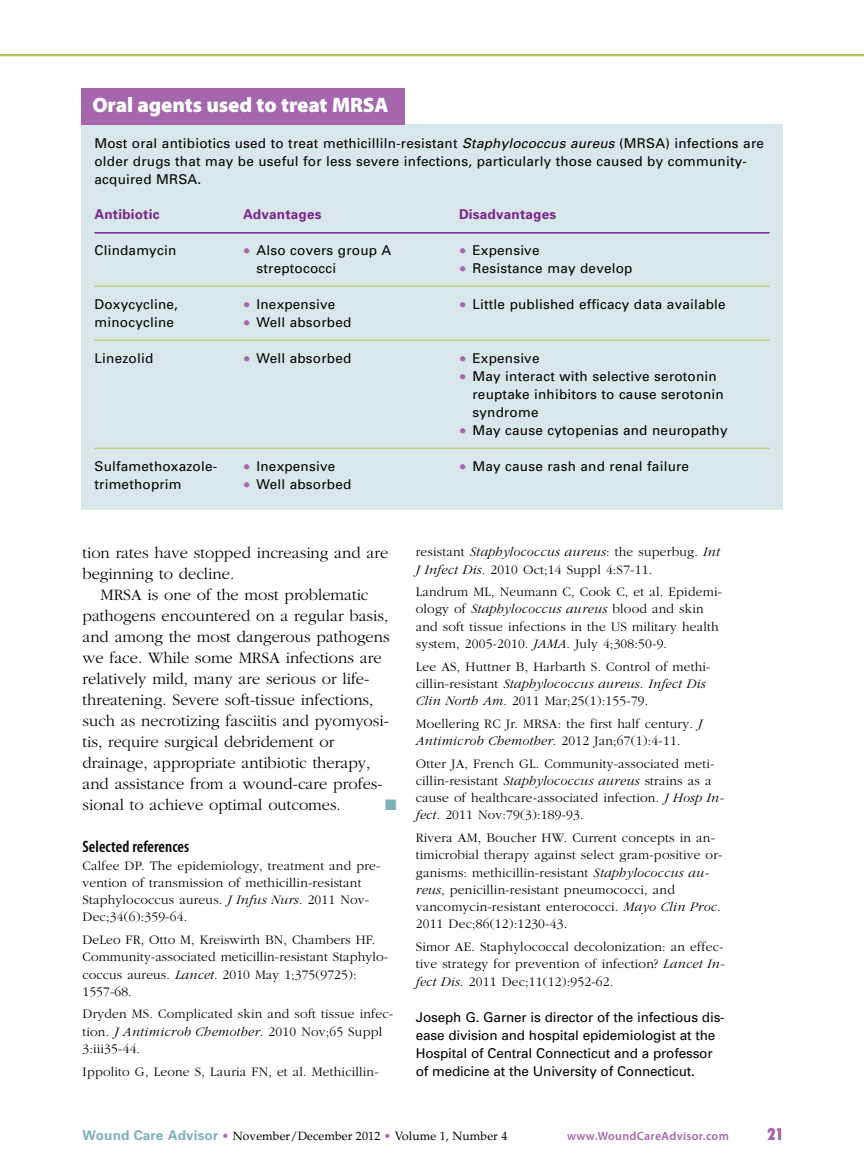
<style>
.page{position:relative;width:864px;height:1175px;background:#fff}
.page>*{position:absolute;margin:0;border:0;box-sizing:border-box;transform-origin:0 0}
.t1{font:900 21px "Myriad Pro";letter-spacing:-.005em;color:#fff}
.t2{font:300 16.5px/21px "Garamond";color:#000}
.t3{font:600 condensed 16.5px "Myriad Pro";letter-spacing:.005em;color:#000}
.t4{font:900 condensed 16.5px "Futura BT";color:#a566ae}
.t5{font:15px "Zapf Dingbats ITC";color:#7db1b9}
.t6{font:300 13.5px/17.2px "Garamond";letter-spacing:.015em;color:#000}
.t7{font:13.5px/18px "Univers";letter-spacing:.015em;color:#000}
.t8{font:13.5px/18px "Univers";letter-spacing:-.01em;color:#000}
.t9{font:700 13.5px "Univers";letter-spacing:.015em;color:#7a228d}
.t10{font:12px "Palatino";letter-spacing:.01em;color:#000}
.t11{font:600 12px "Myriad Pro";letter-spacing:.025em;color:#a566ae}
.s1{font-style:italic}
.s2{font-size:21px;color:#a566ae}
.s3{font-family:"Univers";font-weight:700;font-size:13.5px;color:#7db1b9}
.s4{color:#a566ae}
</style>
<div class="page">
<hr style="left:0;top:54px;width:864px;height:2px;background:#afc650">
<div style="left:81px;top:125px;width:702px;height:385px;background:#d8e8ea"></div>
<hr style="left:94px;top:232px;width:676px;height:1px;background:#7a228d">
<hr style="left:94px;top:286px;width:676px;height:1px;background:#afc650">
<hr style="left:94px;top:340px;width:676px;height:1px;background:#afc650">
<hr style="left:94px;top:448px;width:676px;height:1px;background:#afc650">
<div style="left:81px;top:88px;width:323px;height:37px;background:#a566ae"></div>
<h1 class="t1" style="left:92px;top:97px;width:298px">Oral agents used to treat MRSA</h1>
<p class="t7" style="left:94px;top:135px;width:671px">Most oral antibiotics used to treat methicilliln-resistant <span class="s1">Staphylococcus aureus</span> (MRSA) infections are older drugs that may be useful for less severe infections, particularly those caused by community&shy;acquired MRSA.</p>
<p class="t9" style="left:94px;top:209px;width:67px">Antibiotic</p>
<p class="t9" style="left:243px;top:209px;width:80px">Advantages</p>
<p class="t9" style="left:459px;top:209px;width:99px">Disadvantages</p>
<p class="t7" style="left:94px;top:242px;width:83px">Clindamycin</p>
<p class="t7" style="left:243px;top:242px;width:150px"><span class="s2">•</span> Also covers group A</p>
<p class="t7" style="left:459px;top:242px;width:82px"><span class="s2">•</span> Expensive</p>
<p class="t7" style="left:256px;top:260px;width:81px">streptococci</p>
<p class="t7" style="left:459px;top:260px;width:175px"><span class="s2">•</span> Resistance may develop</p>
<p class="t7" style="left:94px;top:296px;width:85px">Doxycycline,</p>
<p class="t7" style="left:243px;top:296px;width:94px"><span class="s2">•</span> Inexpensive</p>
<p class="t7" style="left:459px;top:296px;width:268px"><span class="s2">•</span> Little published efficacy data available</p>
<p class="t7" style="left:94px;top:314px;width:81px">minocycline</p>
<p class="t7" style="left:243px;top:314px;width:110px"><span class="s2">•</span> Well absorbed</p>
<p class="t7" style="left:94px;top:350px;width:60px">Linezolid</p>
<p class="t7" style="left:243px;top:350px;width:110px"><span class="s2">•</span> Well absorbed</p>
<p class="t7" style="left:459px;top:350px;width:82px"><span class="s2">•</span> Expensive</p>
<p class="t7" style="left:473px;top:368px;width:253px;text-indent:-14px"><span class="s2">•</span> May interact with selective serotonin reuptake inhibitors to cause serotonin syndrome</p>
<p class="t7" style="left:459px;top:422px;width:270px"><span class="s2">•</span> May cause cytopenias and neuropathy</p>
<p class="t7" style="left:95px;top:458px;width:242px">Sulfamethoxazole- <span class="s2">•</span> Inexpensive</p>
<p class="t7" style="left:459px;top:458px;width:232px"><span class="s2">•</span> May cause rash and renal failure</p>
<p class="t7" style="left:95px;top:476px;width:89px">trimethoprim</p>
<p class="t7" style="left:243px;top:476px;width:110px"><span class="s2">•</span> Well absorbed</p>
<p class="t2" style="left:82px;top:542px;width:307px">tion rates have stopped increasing and are beginning to decline.</p>
<p class="t2" style="left:82px;top:584px;width:309px;text-indent:18px">MRSA is one of the most problematic pathogens encountered on a regular basis, and among the most dangerous pathogens we face. While some MRSA infections are relatively mild, many are serious or life&shy;threatening. Severe soft-tissue infections, such as necrotizing fasciitis and pyomyosi&shy;tis, require surgical debridement or drainage, appropriate antibiotic therapy, and assistance from a wound-care profes&shy;sional to achieve optimal outcomes.</p>
<p class="t5" style="left:385px;top:796px;width:13px">■</p>
<p class="t3" style="left:82px;top:841px;width:108px">Selected references</p>
<p class="t6" style="left:82px;top:856px;width:300px">Calfee DP. The epidemiology, treatment and pre&shy;vention of transmission of methicillin-resistant Staphylococcus aureus. <span class="s1">J Infus Nurs</span>. 2011 Nov-Dec;34(6):359-64.</p>
<p class="t6" style="left:82px;top:930px;width:307px">DeLeo FR, Otto M, Kreiswirth BN, Chambers HF.<br>Community-associated meticillin-resistant Staphylo&shy;coccus aureus. <span class="s1">Lancet</span>. 2010 May 1;375(9725):<br>1557-68.</p>
<p class="t6" style="left:83px;top:1005px;width:312px">Dryden MS. Complicated skin and soft tissue infec&shy;tion. <span class="s1">J Antimicrob Chemother</span>. 2010 Nov;65 Suppl<br>3:iii35-44.</p>
<p class="t6" style="left:83px;top:1062px;width:298px">Ippolito G, Leone S, Lauria FN, et al. Methicillin-</p>
<p class="t6" style="left:416px;top:543px;width:306px">resistant <span class="s1">Staphylococcus aureus</span>: the superbug. <span class="s1">Int<br>J Infect Dis</span>. 2010 Oct;14 Suppl 4:S7-11.</p>
<p class="t6" style="left:416px;top:583px;width:308px">Landrum ML, Neumann C, Cook C, et al. Epidemi&shy;ology of <span class="s1">Staphylococcus aureus</span> blood and skin and soft tissue infections in the US military health system, 2005-2010. <span class="s1">JAMA</span>. July 4;308:50-9.</p>
<p class="t6" style="left:416px;top:657px;width:296px">Lee AS, Huttner B, Harbarth S. Control of methi&shy;cillin-resistant <span class="s1">Staphylococcus aureus</span>. <span class="s1">Infect Dis<br>Clin North Am</span>. 2011 Mar;25(1):155-79.</p>
<p class="t6" style="left:416px;top:714px;width:288px">Moellering RC Jr. MRSA: the first half century. <span class="s1">J<br>Antimicrob Chemother</span>. 2012 Jan;67(1):4-11.</p>
<p class="t6" style="left:416px;top:754px;width:310px">Otter JA, French GL. Community-associated meti&shy;cillin-resistant <span class="s1">Staphylococcus aureus</span> strains as a cause of healthcare-associated infection. <span class="s1">J Hosp In&shy;fect</span>. 2011 Nov:79(3):189-93.</p>
<p class="t6" style="left:416px;top:828px;width:308px">Rivera AM, Boucher HW. Current concepts in an&shy;timicrobial therapy against select gram-positive or&shy;ganisms: methicillin-resistant <span class="s1">Staphylococcus au&shy;reus</span>, penicillin-resistant pneumococci, and vancomycin-resistant enterococci. <span class="s1">Mayo Clin Proc</span>.<br>2011 Dec;86(12):1230-43.</p>
<p class="t6" style="left:416px;top:937px;width:310px;text-align:justify">Simor AE. Staphylococcal decolonization: an effec&shy;tive strategy for prevention of infection? <span class="s1">Lancet In&shy;fect Dis</span>. 2011 Dec;11(12):952-62.</p>
<p class="t8" style="left:416px;top:1009px;width:310px">Joseph G. Garner is director of the infectious dis&shy;ease division and hospital epidemiologist at the Hospital of Central Connecticut and a professor of medicine at the University of Connecticut.</p>
<p class="t10" style="left:82px;top:1131px;width:427px"><span class="s3">Wound Care Advisor</span> <span class="s4">•</span> November/December 2012 <span class="s4">•</span> Volume 1, Number 4</p>
<p class="t11" style="left:567px;top:1131px;width:163px">www.WoundCareAdvisor.com</p>
<p class="t4" style="left:768px;top:1127px;width:18px">21</p>
</div>
